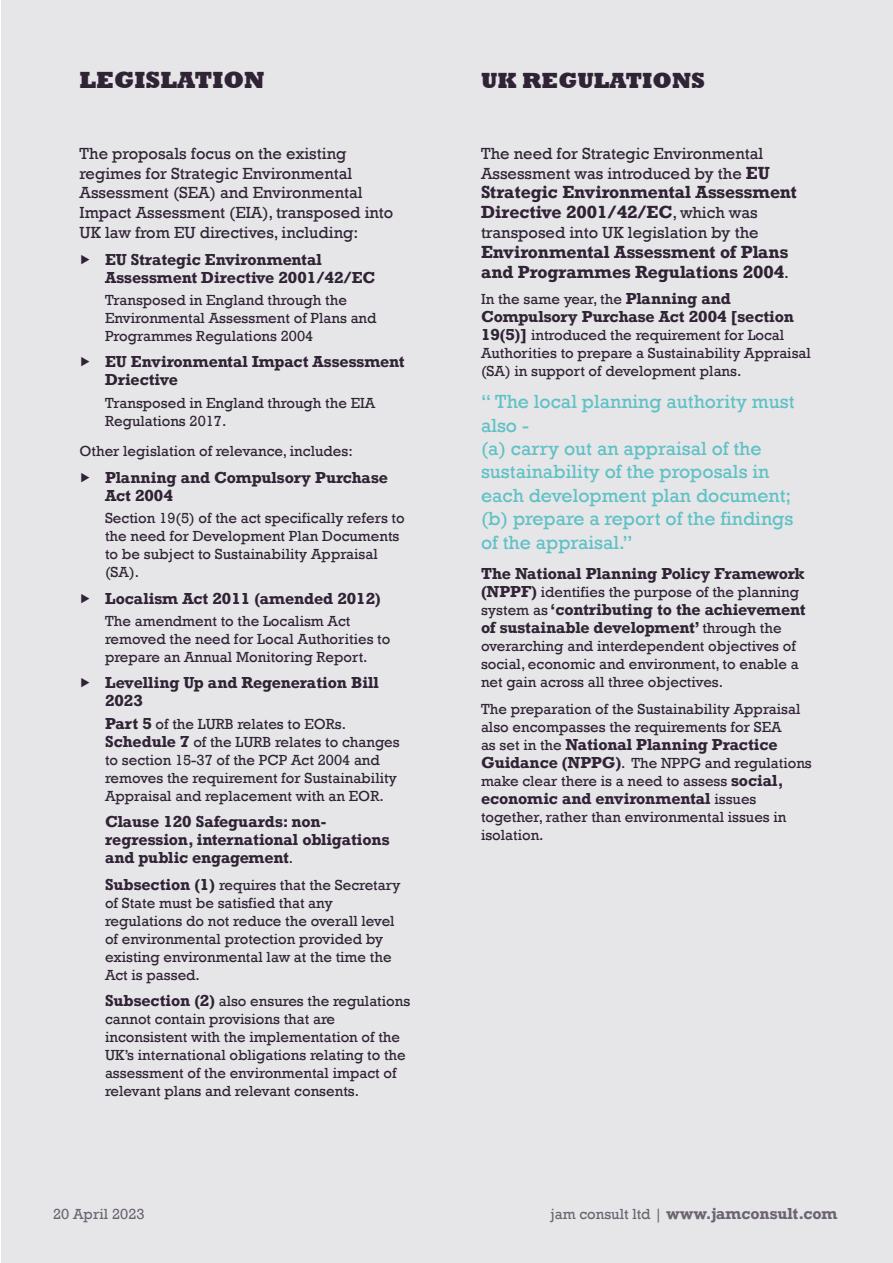
<style>
.page{position:relative;width:893px;height:1263px;background:#fff}
.page>*{position:absolute;margin:0;border:0;box-sizing:border-box;transform-origin:0 0}
.t1{font:800 24px "Rockwell";color:#302335}
.t2{font:800 22.5px "Rockwell";color:#302335}
.t3{font:19.5px/23.4px "Rockwell";color:#5fc1c5}
.t4{font:700 16.5px/19.8px "Rockwell";color:#302335}
.t5{font:16.5px/19.8px "Rockwell";color:#302335}
.t6{font:15px/18px "Rockwell";color:#302335}
.t7{font:700 15px/18px "Rockwell";color:#302335}
.t8{font:700 15px "Rockwell";color:#6d6472}
.t9{font:15px "Rockwell";color:#6d6472}
.s1{font-weight:700}
.s2{font-weight:400}
</style>
<div class="page">
<div style="left:1px;top:0;width:892px;height:1263px;background:#e6e6e8"></div>
<p class="t1" style="left:80px;top:66px;width:187px">LEGISLATION</p>
<p class="t5" style="left:80px;top:144px;width:315px">The proposals focus on the existing regimes for Strategic Environmental Assessment (SEA) and Environmental Impact Assessment (EIA), transposed into UK law from EU directives, including:</p>
<p class="t7" style="left:105px;top:250px;width:272px">EU Strategic Environmental<br>Assessment Directive 2001/42/EC</p>
<p class="t6" style="left:105px;top:291px;width:273px">Transposed in England through the<br>Environmental Assessment of Plans and<br>Programmes Regulations 2004</p>
<p class="t7" style="left:105px;top:353px;width:301px">EU Environmental Impact Assessment<br>Driective</p>
<p class="t6" style="left:105px;top:394px;width:272px">Transposed in England through the EIA<br>Regulations 2017.</p>
<p class="t6" style="left:80px;top:443px;width:275px">Other legislation of relevance, includes:</p>
<p class="t7" style="left:105px;top:468px;width:284px">Planning and Compulsory Purchase<br>Act 2004</p>
<p class="t6" style="left:105px;top:509px;width:301px">Section 19(5) of the act specifically refers to the need for Development Plan Documents to be subject to Sustainability Appraisal (SA).</p>
<p class="t7" style="left:105px;top:589px;width:277px">Localism Act 2011 (amended 2012)</p>
<p class="t6" style="left:105px;top:612px;width:287px">The amendment to the Localism Act removed the need for Local Authorities to prepare an Annual Monitoring Report.</p>
<p class="t7" style="left:105px;top:674px;width:275px">Levelling Up and Regeneration Bill<br>2023</p>
<p class="t6" style="left:105px;top:715px;width:296px"><span class="s1">Part 5</span> of the LURB relates to EORs.<br><span class="s1">Schedule 7</span> of the LURB relates to changes to section 15-37 of the PCP Act 2004 and removes the requirement for Sustainability Appraisal and replacement with an EOR.</p>
<p class="t7" style="left:105px;top:812px;width:286px">Clause 120 Safeguards: non&shy;regression, international obligations and public engagement<span class="s2">.</span></p>
<p class="t6" style="left:105px;top:876px;width:297px"><span class="s1">Subsection (1)</span> requires that the Secretary of State must be satisfied that any regulations do not reduce the overall level of environmental protection provided by existing environmental law at the time the Act is passed.</p>
<p class="t6" style="left:105px;top:992px;width:307px"><span class="s1">Subsection (2)</span> also ensures the regulations cannot contain provisions that are inconsistent with the implementation of the UK’s international obligations relating to the assessment of the environmental impact of relevant plans and relevant consents.</p>
<p class="t2" style="left:481px;top:67px;width:226px">UK REGULATIONS</p>
<p class="t4" style="left:481px;top:143px;width:317px"><span class="s2">The need for Strategic Environmental Assessment was introduced by the</span> EU Strategic Environmental Assessment Directive 2001/42/EC<span class="s2">, which was transposed into UK legislation by the </span>Environmental Assessment of Plans and Programmes Regulations 2004<span class="s2">.</span></p>
<p class="t6" style="left:481px;top:290px;width:331px">In the same year, the <span class="s1">Planning and Compulsory Purchase Act 2004 [section 19(5)]</span> introduced the requirement for Local Authorities to prepare a Sustainability Appraisal (SA) in support of development plans.</p>
<p class="t3" style="left:481px;top:390px;width:315px">“ The local planning authority must also -</p>
<p class="t3" style="left:481px;top:437px;width:312px">(a) carry out an appraisal of the sustainability of the proposals in each development plan document;</p>
<p class="t3" style="left:481px;top:507px;width:314px">(b) prepare a report of the findings of the appraisal.”</p>
<p class="t6" style="left:481px;top:565px;width:326px"><span class="s1">The National Planning Policy Framework (NPPF)</span> identifies the purpose of the planning system as <span class="s1">‘contributing to the achievement of sustainable development’</span> through the overarching and interdependent objectives of social, economic and environment, to enable a net gain across all three objectives.</p>
<p class="t6" style="left:481px;top:700px;width:332px">The preparation of the Sustainability Appraisal also encompasses the requirements for SEA<br>as set in the <span class="s1">National Planning Practice Guidance (NPPG)</span>. The NPPG and regulations make clear there is a need to assess <span class="s1">social, economic and environmental</span> issues together, rather than environmental issues in isolation.</p>
<p class="t9" style="left:53px;top:1205px;width:93px">20 April 2023</p>
<p class="t8" style="left:550px;top:1204px;width:289px"><span class="s2">jam consult ltd |</span> www.jamconsult.com</p>
</div>
